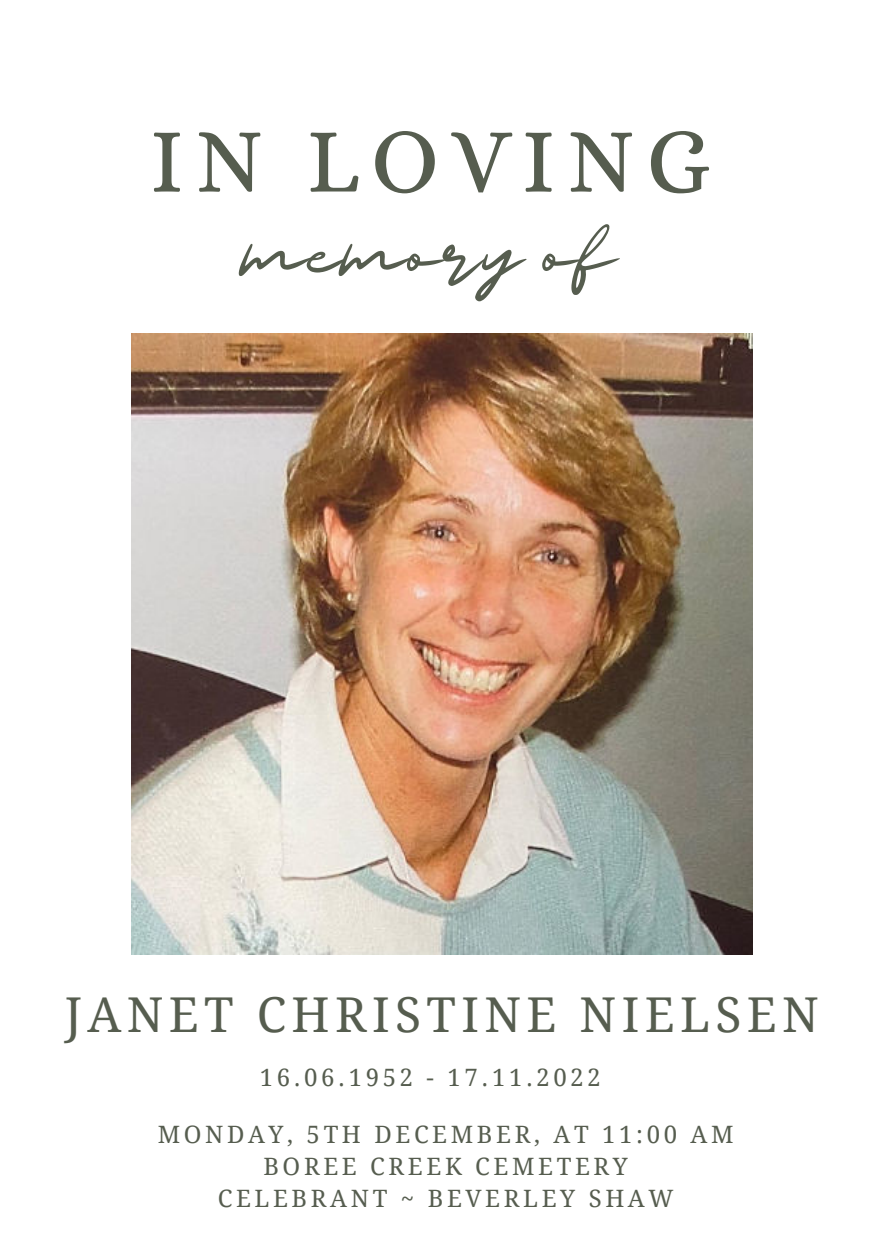
<style>
.page{position:relative;width:892px;height:1258px;background:#fff}
.page>*{position:absolute;margin:0;border:0;box-sizing:border-box;transform-origin:0 0}
.t1{font:93px "Alice";letter-spacing:.12em;color:#565d4f}
.t2{font:70.8px "Majesty Yandi Designs";color:#565d4f}
.t3{font:48px "Droid Serif";letter-spacing:.11em;color:#565d4f}
.t4{font:24px/31.8px "Droid Serif";letter-spacing:.15em;color:#565d4f;text-align:center}
</style>
<div class="page">
<img style="left:131px;top:334px;width:621px;height:620px">
<h1 class="t1" style="left:150px;top:111px;width:562px">IN LOVING</h1>
<h2 class="t2" style="left:243px;top:214px;width:376px">memory of</h2>
<h3 class="t3" style="left:65px;top:981px;width:755px">JANET CHRISTINE NIELSEN</h3>
<p class="t4" style="left:260px;top:1061px;width:342px">16.06.1952 - 17.11.2022</p>
<p class="t4" style="left:158px;top:1117px;width:577px">MONDAY, 5TH DECEMBER, AT 11:00 AM<br>BOREE CREEK CEMETERY<br>CELEBRANT ~ BEVERLEY SHAW</p>
</div>
